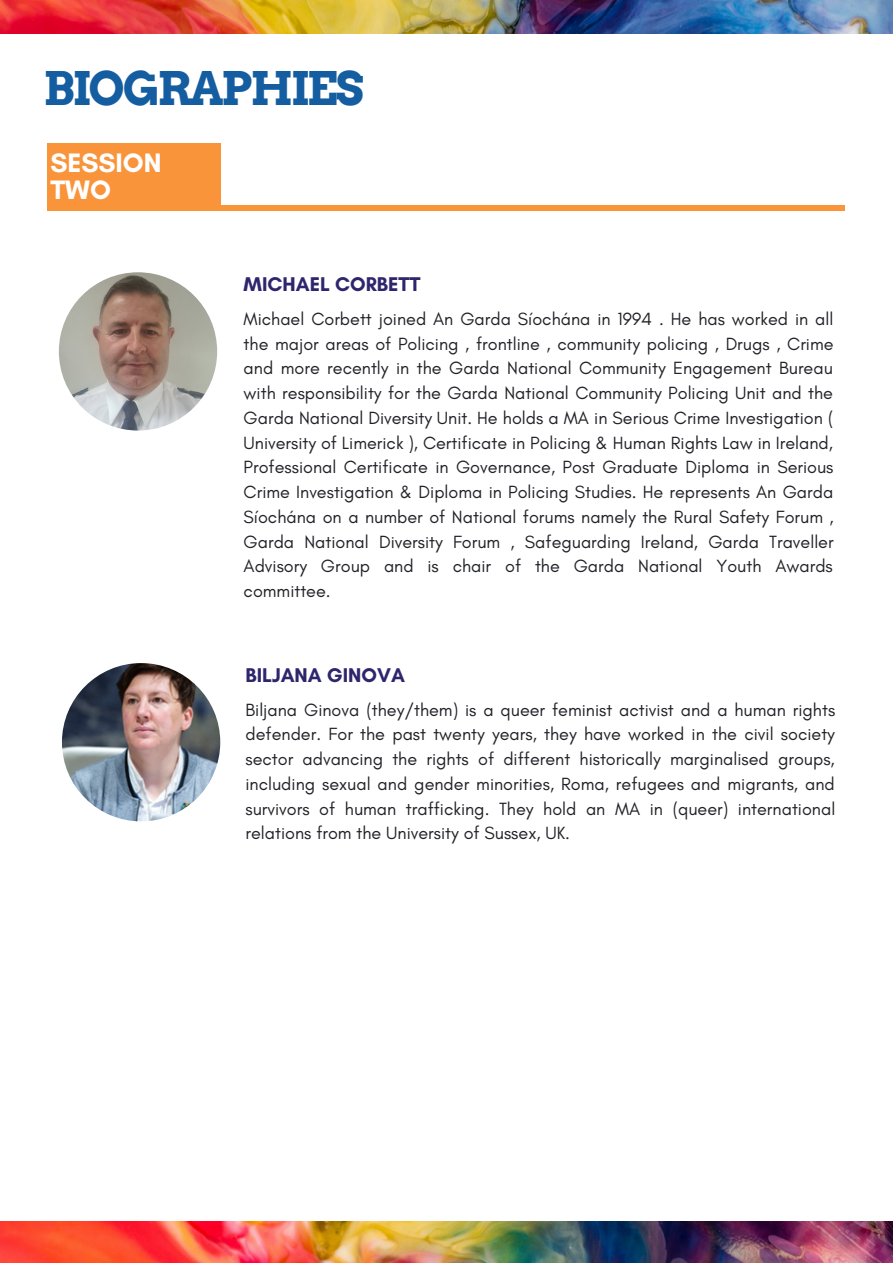
<style>
.page{position:relative;width:893px;height:1264px;background:#fff}
.page>*{position:absolute;margin:0;border:0;box-sizing:border-box;transform-origin:0 0}
.t1{font:700 46.35px "Arvo";letter-spacing:-.05em;color:#145da0}
.t2{font:700 27.15px/27.2px "Glacial Indifference";color:#fff}
.t3{font:700 20.25px "Glacial Indifference";color:#2e266d}
.t4{font:18px/24.8px "Glacial Indifference";color:#212227;text-align:justify}
</style>
<div class="page">
<div style="left:48px;top:206px;width:797px;height:5px;background:#f9943b"></div>
<div style="left:47px;top:143px;width:173px;height:68px;background:#f9943b"></div>
<img style="left:0;top:0;width:892px;height:34px">
<img style="left:0;top:1221px;width:892px;height:41px">
<img style="left:62px;top:663px;width:158px;height:158px;border-radius:50%">
<img style="left:59px;top:272px;width:158px;height:158px;border-radius:50%">
<h1 class="t1" style="left:43px;top:61px;width:322px">BIOGRAPHIES</h1>
<h2 class="t2" style="left:50px;top:149px;width:113px">SESSION<br>TWO</h2>
<p class="t3" style="left:243px;top:272px;width:178px">MICHAEL CORBETT</p>
<p class="t4" style="left:243px;top:306px;width:591px">Michael Corbett joined An Garda Síochána in 1994 . He has worked in all the major areas of Policing , frontline , community policing , Drugs , Crime and more recently in the Garda National Community Engagement Bureau with responsibility for the Garda National Community Policing Unit and the Garda National Diversity Unit. He holds a MA in Serious Crime Investigation ( University of Limerick ), Certificate in Policing &amp; Human Rights Law in Ireland, Professional Certificate in Governance, Post Graduate Diploma in Serious Crime Investigation &amp; Diploma in Policing Studies. He represents An Garda Síochána on a number of National forums namely the Rural Safety Forum , Garda National Diversity Forum , Safeguarding Ireland, Garda Traveller Advisory Group and is chair of the Garda National Youth Awards committee.</p>
<p class="t3" style="left:245px;top:662px;width:161px">BILJANA GINOVA</p>
<p class="t4" style="left:245px;top:697px;width:591px">Biljana Ginova (they/them) is a queer feminist activist and a human rights defender. For the past twenty years, they have worked in the civil society sector advancing the rights of different historically marginalised groups, including sexual and gender minorities, Roma, refugees and migrants, and survivors of human trafficking. They hold an MA in (queer) international relations from the University of Sussex, UK.</p>
</div>
